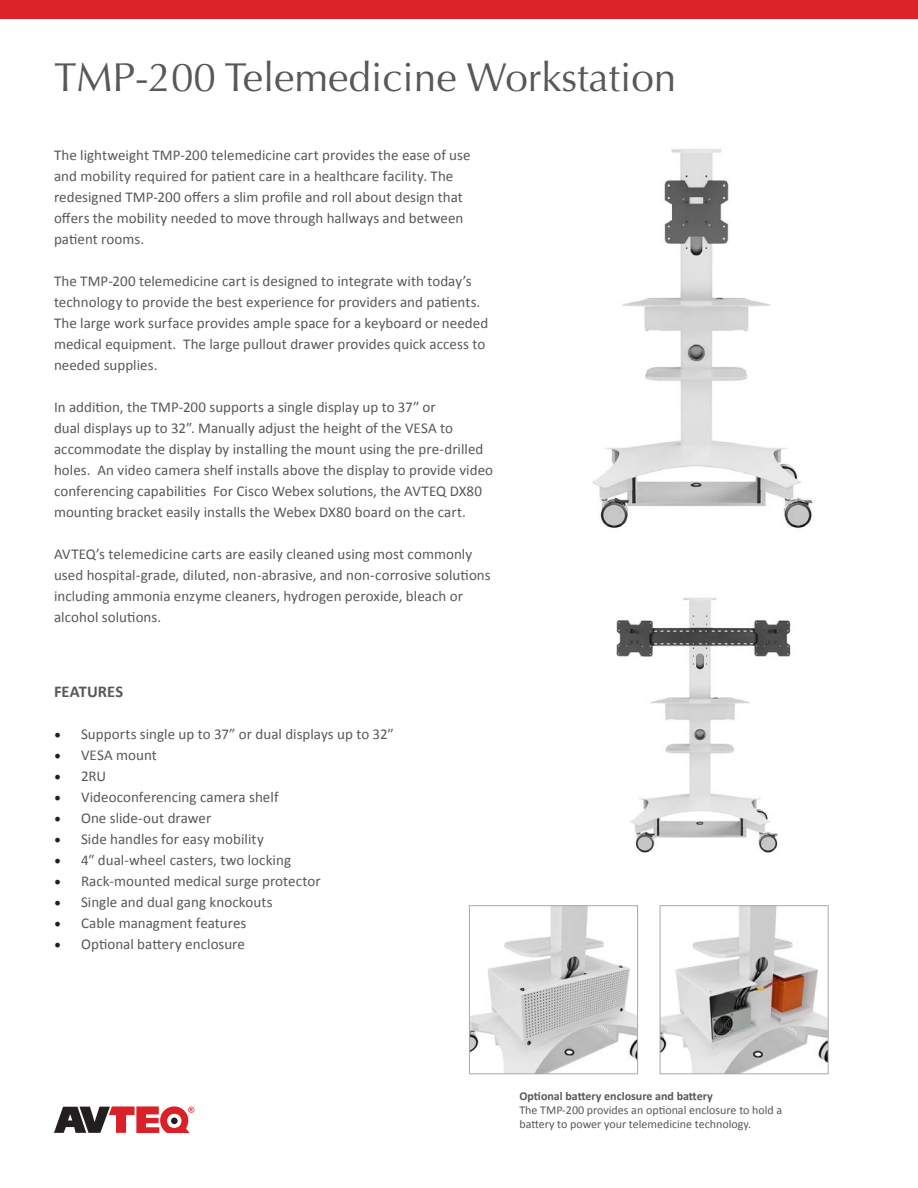
<style>
.page{position:relative;width:918px;height:1188px;background:#fff}
.page>*{position:absolute;margin:0;border:0;box-sizing:border-box;transform-origin:0 0}
.t1{font:40.5px "Optima";color:#57585a}
.t2{font:700 16.5px "Calibri";color:#57585a}
.t3{font:15px/21px "Calibri";letter-spacing:.005em;color:#57585a}
.t4{font:12px/14.4px "Calibri";color:#57585a}
.t5{font:700 12px "Calibri";color:#57585a}
.s1{font-family:"Minion Pro";font-size:18px;color:#231f20}
</style>
<div class="page">
<div style="left:0;top:0;width:918px;height:19px;background:#dc2328"></div>
<svg style="left:54px;top:1106px;width:140px;height:27px"></svg>
<img style="left:471px;top:908px;width:165px;height:164px">
<div style="left:469px;top:906px;width:169px;height:168px;border:1px solid #a8a9ad"></div>
<img style="left:662px;top:908px;width:164px;height:164px">
<div style="left:660px;top:906px;width:168px;height:168px;border:1px solid #a8a9ad"></div>
<img style="left:592px;top:149px;width:221px;height:379px">
<img style="left:616px;top:598px;width:175px;height:255px">
<p class="t1" style="left:54px;top:54px;width:624px">TMP-200 Telemedicine Workstation</p>
<p class="t3" style="left:54px;top:144px;width:418px">The lightweight TMP-200 telemedicine cart provides the ease of use and mobility required for patient care in a healthcare facility. The redesigned TMP-200 offers a slim profile and roll about design that offers the mobility needed to move through hallways and between patient rooms.</p>
<p class="t3" style="left:54px;top:270px;width:436px">The TMP-200 telemedicine cart is designed to integrate with today’s technology to provide the best experience for providers and patients.<br>The large work surface provides ample space for a keyboard or needed medical equipment. The large pullout drawer provides quick access to needed supplies.</p>
<p class="t3" style="left:54px;top:396px;width:441px">In addition, the TMP-200 supports a single display up to 37″ or<br>dual displays up to 32″. Manually adjust the height of the VESA to accommodate the display by installing the mount using the pre-drilled holes. An video camera shelf installs above the display to provide video conferencing capabilities For Cisco Webex solutions, the AVTEQ DX80 mounting bracket easily installs the Webex DX80 board on the cart.</p>
<p class="t3" style="left:54px;top:543px;width:438px">AVTEQ’s telemedicine carts are easily cleaned using most commonly used hospital-grade, diluted, non-abrasive, and non-corrosive solutions including ammonia enzyme cleaners, hydrogen peroxide, bleach or alcohol solutions.</p>
<p class="t2" style="left:54px;top:681px;width:71px">FEATURES</p>
<p class="t3" style="left:54px;top:724px;width:341px"><span class="s1">•</span> Supports single up to 37” or dual displays up to 32″</p>
<p class="t3" style="left:54px;top:745px;width:104px"><span class="s1">•</span> VESA mount</p>
<p class="t3" style="left:54px;top:766px;width:54px"><span class="s1">•</span> 2RU</p>
<p class="t3" style="left:54px;top:787px;width:226px"><span class="s1">•</span> Videoconferencing camera shelf</p>
<p class="t3" style="left:54px;top:808px;width:159px"><span class="s1">•</span> One slide-out drawer</p>
<p class="t3" style="left:54px;top:829px;width:211px"><span class="s1">•</span> Side handles for easy mobility</p>
<p class="t3" style="left:54px;top:850px;width:239px"><span class="s1">•</span> 4″ dual-wheel casters, two locking</p>
<p class="t3" style="left:54px;top:871px;width:268px"><span class="s1">•</span> Rack-mounted medical surge protector</p>
<p class="t3" style="left:54px;top:892px;width:220px"><span class="s1">•</span> Single and dual gang knockouts</p>
<p class="t3" style="left:54px;top:913px;width:194px"><span class="s1">•</span> Cable managment features</p>
<p class="t3" style="left:54px;top:934px;width:193px"><span class="s1">•</span> Optional battery enclosure</p>
<p class="t5" style="left:519px;top:1088px;width:195px">Optional battery enclosure and battery</p>
<p class="t4" style="left:519px;top:1103px;width:264px">The TMP-200 provides an optional enclosure to hold a battery to power your telemedicine technology.</p>
</div>
